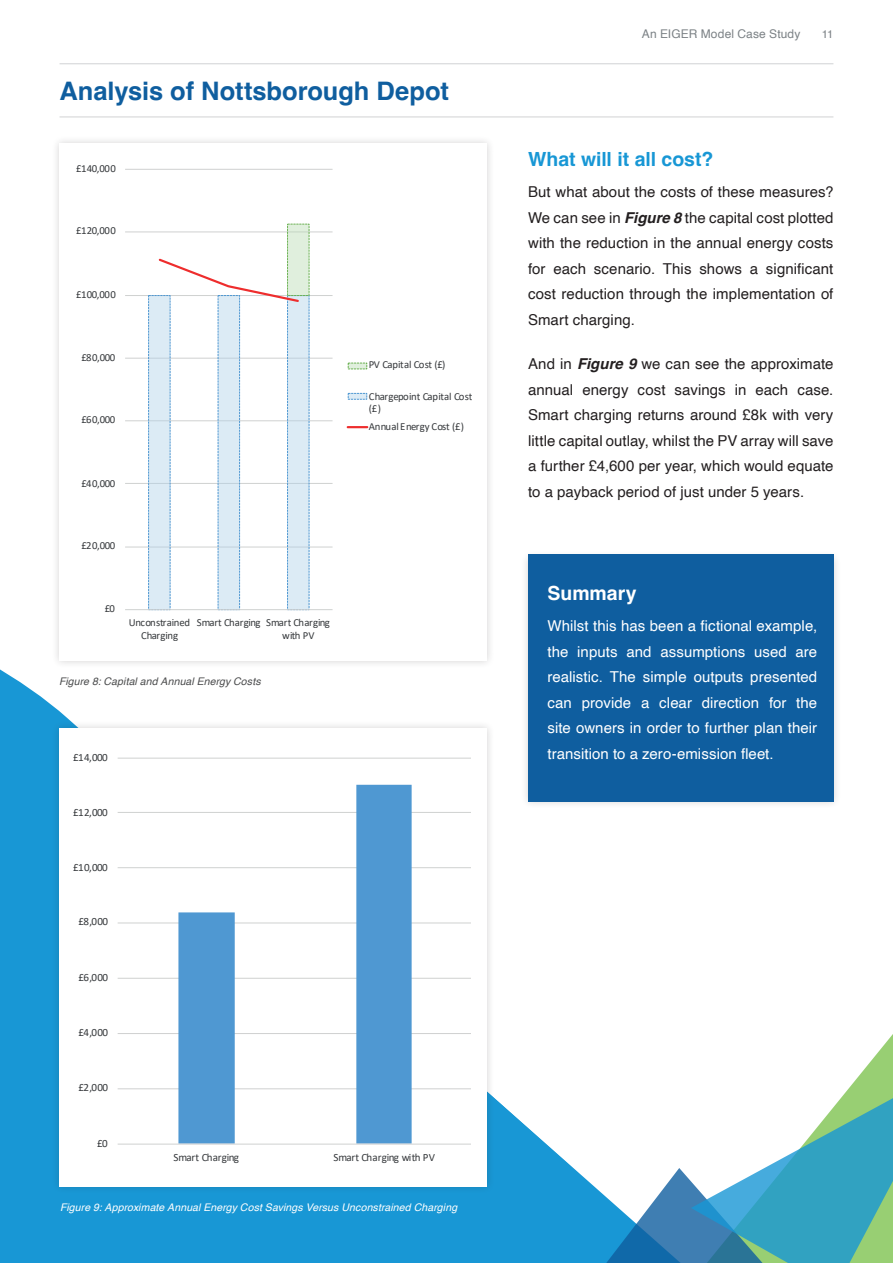
<style>
.page{position:relative;width:893px;height:1263px;background:#fff}
.page>*{position:absolute;margin:0;border:0;box-sizing:border-box;transform-origin:0 0}
.t1{font:700 25.5px "Helvetica";letter-spacing:-.005em;color:#0f5e9f}
.t2{font:700 19.5px "Helvetica";letter-spacing:-.005em;color:#1897d5}
.t3{font:700 19.5px "Helvetica";color:#fff}
.t4{font:15px/25.5px "Helvetica";letter-spacing:.005em;color:#231f20;text-align:justify}
.t5{font:15px/25.5px "Helvetica";letter-spacing:.005em;color:#fff;text-align:justify}
.t6{font:12px "Helvetica";letter-spacing:.01em;color:#7c8286}
.t7{font:11.25px "Helvetica";color:#7c8286}
.t8{font:11.1px "Calibri";letter-spacing:-.025em;color:#36393c}
.t9{font:10.8px/12.8px "Calibri";letter-spacing:-.025em;color:#36393c}
.t10{font:italic 10.5px "Helvetica";letter-spacing:.01em;color:#fff}
.t11{font:italic 10.5px "Helvetica";letter-spacing:.01em;color:#4b4c4d}
.s1{font-weight:700;font-style:italic}
</style>
<div class="page">
<svg style="left:0;top:669px;width:70px;height:65px;fill:#1897d5"></svg>
<svg style="left:0;top:734px;width:595px;height:529px;fill:#1897d5"></svg>
<div style="left:51px;top:135px;width:445px;height:534px;background:#231f20;opacity:.2"></div>
<div style="left:60px;top:144px;width:427px;height:517px;background:#fff"></div>
<div style="left:51px;top:720px;width:445px;height:475px;background:#231f20;opacity:.2"></div>
<div style="left:60px;top:728px;width:427px;height:458px;background:#fff"></div>
<div style="left:520px;top:550px;width:322px;height:259px;background:#231f20;opacity:.2"></div>
<div style="left:528px;top:554px;width:305px;height:248px;background:#0f5e9f"></div>
<hr style="left:60px;top:63px;width:773px;height:1px;background:#d1d2d4">
<hr style="left:60px;top:117px;width:773px;height:1px;background:#d1d2d4">
<svg style="left:868px;top:1034px;width:25px;height:30px"></svg>
<svg style="left:595px;top:1064px;width:298px;height:199px"></svg>
<svg style="left:125px;top:169px;width:244px;height:442px"></svg>
<svg style="left:117px;top:757px;width:353px;height:388px"></svg>
<h1 class="t1" style="left:60px;top:75px;width:391px">Analysis of Nottsborough Depot</h1>
<p class="t9" style="left:76px;top:161px;width:41px">£140,000</p>
<p class="t9" style="left:76px;top:224px;width:41px">£120,000</p>
<p class="t9" style="left:76px;top:288px;width:41px">£100,000</p>
<p class="t9" style="left:81px;top:350px;width:35px">£80,000</p>
<p class="t9" style="left:81px;top:413px;width:35px">£60,000</p>
<p class="t9" style="left:81px;top:477px;width:35px">£40,000</p>
<p class="t9" style="left:81px;top:539px;width:35px">£20,000</p>
<p class="t9" style="left:105px;top:602px;width:12px">£0</p>
<p class="t9" style="left:129px;top:616px;width:63px;text-align:center">Unconstrained<br>Charging</p>
<p class="t9" style="left:282px;top:616px;width:49px;text-indent:-85px">Smart Charging Smart Charging with PV</p>
<p class="t11" style="left:59px;top:673px;width:203px">Figure 8: Capital and Annual Energy Costs</p>
<p class="t8" style="left:73px;top:749px;width:36px">£14,000</p>
<p class="t8" style="left:73px;top:804px;width:36px">£12,000</p>
<p class="t8" style="left:73px;top:860px;width:36px">£10,000</p>
<p class="t8" style="left:78px;top:914px;width:31px">£8,000</p>
<p class="t8" style="left:78px;top:969px;width:31px">£6,000</p>
<p class="t8" style="left:78px;top:1025px;width:31px">£4,000</p>
<p class="t8" style="left:78px;top:1080px;width:31px">£2,000</p>
<p class="t8" style="left:97px;top:1135px;width:12px">£0</p>
<p class="t9" style="left:369px;top:358px;width:78px">PV Capital Cost (£)</p>
<p class="t9" style="left:369px;top:390px;width:105px;line-height:11.7px">Chargepoint Capital Cost (£)</p>
<p class="t9" style="left:369px;top:420px;width:97px">Annual Energy Cost (£)</p>
<p class="t8" style="left:174px;top:1149px;width:67px">Smart Charging</p>
<p class="t8" style="left:333px;top:1149px;width:103px">Smart Charging with PV</p>
<p class="t10" style="left:60px;top:1199px;width:398px">Figure 9: Approximate Annual Energy Cost Savings Versus Unconstrained Charging</p>
<p class="t6" style="left:642px;top:24px;width:160px">An EIGER Model Case Study</p>
<p class="t7" style="left:822px;top:26px;width:13px">11</p>
<h2 class="t2" style="left:528px;top:147px;width:187px">What will it all cost?</h2>
<p class="t4" style="left:528px;top:180px;width:307px">But what about the costs of these measures?<br>We can see in <span class="s1">Figure 8</span> the capital cost plotted with the reduction in the annual energy costs for each scenario. This shows a significant cost reduction through the implementation of Smart charging.</p>
<p class="t4" style="left:528px;top:352px;width:307px">And in <span class="s1">Figure 9</span> we can see the approximate annual energy cost savings in each case.<br>Smart charging returns around £8k with very little capital outlay, whilst the PV array will save a further £4,600 per year, which would equate to a payback period of just under 5 years.</p>
<h2 class="t3" style="left:547px;top:581px;width:91px">Summary</h2>
<p class="t5" style="left:547px;top:614px;width:271px">Whilst this has been a fictional example, the inputs and assumptions used are realistic. The simple outputs presented can provide a clear direction for the site owners in order to further plan their transition to a zero-emission fleet.</p>
</div>
